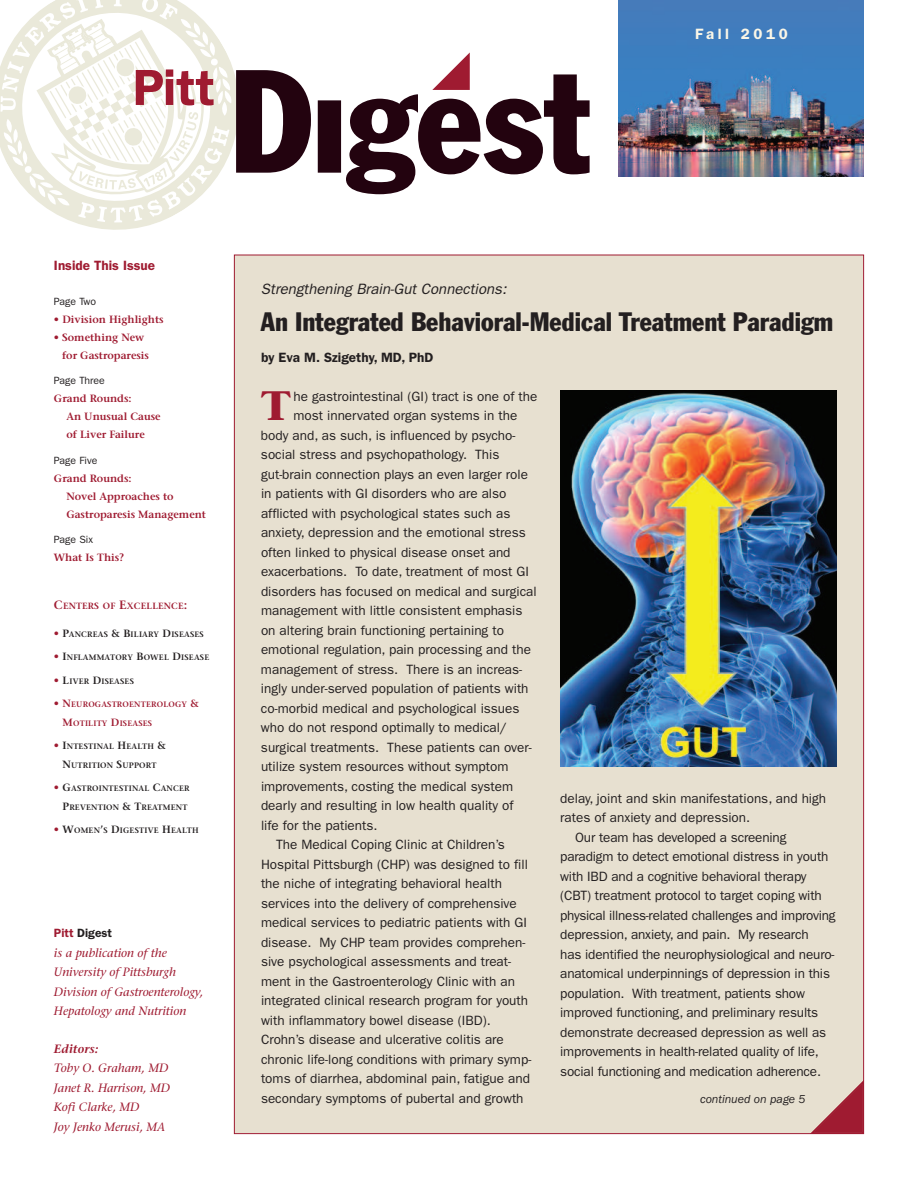
<style>
.page{position:relative;width:918px;height:1188px;background:#fff}
.page>*{position:absolute;margin:0;border:0;box-sizing:border-box;transform-origin:0 0}
.t1{font:condensed 144px "Franklin Gothic";color:#23030f}
.t2{font:600 51px "Franklin Gothic";color:#9f1b31}
.t3{font:700 41.1px "Stone Serif";color:#9f1b31}
.t4{font:condensed 26.25px "Franklin Gothic";color:#231f20}
.t5{font:italic 15px "Franklin Gothic";color:#231f20}
.t6{font:600 15px "Franklin Gothic";letter-spacing:.24em;color:#faf6e7}
.t7{font:13.5px "Franklin Gothic";color:#231f20}
.t8{font:13.5px "Franklin Gothic";letter-spacing:-.02em;color:#231f20}
.t9{font:600 13.5px "Franklin Gothic";color:#231f20}
.t10{font:600 13.5px "Franklin Gothic";color:#9f1b31}
.t11{font:italic 12px/19.5px "Stone Serif";color:#9f1b31}
.t12{font:italic 12px "Franklin Gothic";color:#231f20}
.t13{font:600 12px "Franklin Gothic";color:#231f20}
.t14{font:italic 600 12px "Stone Serif";color:#9f1b31}
.t15{font:600 10.5px/18px "Stone Serif";color:#9f1b31}
.t16{font:10.5px "Franklin Gothic";color:#231f20}
.t17{font:600 9px "Stone Serif";letter-spacing:.015em;color:#9f1b31}
.t18{font:600 7.8px "Stone Serif";letter-spacing:.025em;color:#231f20}
.t19{font:600 7.8px "Stone Serif";letter-spacing:.025em;color:#9f1b31}
.s1{font-size:12px}
.s2{font-size:10.5px;color:#9f1b31}
.s3{font-size:10.5px}
.s4{color:#9f1b31}
</style>
<div class="page">
<div style="left:235px;top:255px;width:628px;height:878px;background:#e7e0d0"></div>
<svg style="left:0;top:0;width:284px;height:261px"></svg>
<img style="left:619px;top:0;width:245px;height:177px">
<svg style="left:432px;top:52px;width:38px;height:38px"></svg>
<svg style="left:810px;top:1080px;width:54px;height:54px"></svg>
<img style="left:560px;top:391px;width:277px;height:375px">
<h2 class="t2" style="left:133px;top:70px;width:84px">Pitt</h2>
<h1 class="t1" style="left:229px;top:70px;width:363px">Digest</h1>
<p class="t6" style="left:695px;top:28px;width:94px">Fall 2010</p>
<p class="t10" style="left:54px;top:261px;width:103px">Inside This Issue</p>
<p class="t16" style="left:54px;top:298px;width:44px">Page Two</p>
<p class="t15" style="left:54px;top:311px;width:111px">• Division Highlights</p>
<p class="t15" style="left:62px;top:329px;width:88px;text-indent:-8px">• Something New for Gastroparesis</p>
<p class="t16" style="left:54px;top:377px;width:52px">Page Three</p>
<p class="t15" style="left:66px;top:391px;width:96px;text-indent:-12px">Grand Rounds:<br>An Unusual Cause of Liver Failure</p>
<p class="t16" style="left:54px;top:457px;width:45px">Page Five</p>
<p class="t15" style="left:66px;top:470px;width:141px;text-indent:-12px">Grand Rounds:<br>Novel Approaches to<br>Gastroparesis Management</p>
<p class="t16" style="left:54px;top:536px;width:40px">Page Six</p>
<p class="t15" style="left:54px;top:550px;width:72px">What Is This?</p>
<p class="t17" style="left:54px;top:603px;width:135px"><span class="s1">C</span>ENTERS OF <span class="s1">E</span>XCELLENCE<span class="s1">:</span></p>
<p class="t18" style="left:54px;top:631px;width:151px"><span class="s2">•</span> <span class="s3">P</span>ANCREAS <span class="s3">&amp; B</span>ILIARY <span class="s3">D</span>ISEASES</p>
<p class="t18" style="left:54px;top:655px;width:157px"><span class="s2">•</span> <span class="s3">I</span>NFLAMMATORY <span class="s3">B</span>OWEL <span class="s3">D</span>ISEASE</p>
<p class="t18" style="left:54px;top:678px;width:81px"><span class="s2">•</span> <span class="s3">L</span>IVER <span class="s3">D</span>ISEASES</p>
<p class="t19" style="left:54px;top:701px;width:146px"><span class="s3">• N</span>EUROGASTROENTEROLOGY <span class="s3">&amp;</span></p>
<p class="t19" style="left:63px;top:720px;width:91px"><span class="s3">M</span>OTILITY <span class="s3">D</span>ISEASES</p>
<p class="t18" style="left:54px;top:743px;width:113px"><span class="s2">•</span> <span class="s3">I</span>NTESTINAL <span class="s3">H</span>EALTH <span class="s3">&amp;</span></p>
<p class="t18" style="left:63px;top:762px;width:95px"><span class="s3">N</span>UTRITION <span class="s3">S</span>UPPORT</p>
<p class="t18" style="left:54px;top:785px;width:137px"><span class="s2">•</span> <span class="s3">G</span>ASTROINTESTINAL <span class="s3">C</span>ANCER</p>
<p class="t18" style="left:63px;top:804px;width:126px"><span class="s3">P</span>REVENTION <span class="s3">&amp; T</span>REATMENT</p>
<p class="t18" style="left:54px;top:827px;width:146px"><span class="s2">•</span> <span class="s3">W</span>OMEN<span class="s3">’</span>S <span class="s3">D</span>IGESTIVE <span class="s3">H</span>EALTH</p>
<p class="t13" style="left:54px;top:929px;width:60px"><span class="s4">Pitt</span> Digest</p>
<p class="t11" style="left:54px;top:944px;width:151px">is a publication of the<br>University of Pittsburgh<br>Division of Gastroenterology,<br>Hepatology and Nutrition</p>
<p class="t14" style="left:54px;top:1044px;width:46px">Editors:</p>
<p class="t11" style="left:54px;top:1060px;width:118px">Toby O. Graham, MD<br>Janet R. Harrison, MD<br>Kofi Clarke, MD<br>Joy Jenko Merusi, MA</p>
<p class="t5" style="left:261px;top:283px;width:247px">Strengthening Brain-Gut Connections:</p>
<h3 class="t4" style="left:261px;top:313px;width:574px">An Integrated Behavioral-Medical Treatment Paradigm</h3>
<p class="t9" style="left:261px;top:353px;width:174px">by Eva M. Szigethy, MD, PhD</p>
<h3 class="t3" style="left:261px;top:390px;width:32px">T</h3>
<p class="t7" style="left:293px;top:392px;width:245px">he gastrointestinal (GI) tract is one of the</p>
<p class="t7" style="left:293px;top:411px;width:225px">most innervated organ systems in the</p>
<p class="t7" style="left:261px;top:431px;width:256px">body and, as such, is influenced by psycho-</p>
<p class="t7" style="left:261px;top:450px;width:240px">social stress and psychopathology. This</p>
<p class="t7" style="left:261px;top:470px;width:269px">gut-brain connection plays an even larger role</p>
<p class="t7" style="left:261px;top:489px;width:247px">in patients with GI disorders who are also</p>
<p class="t7" style="left:261px;top:509px;width:251px">afflicted with psychological states such as</p>
<p class="t7" style="left:261px;top:528px;width:266px">anxiety, depression and the emotional stress</p>
<p class="t7" style="left:261px;top:548px;width:251px">often linked to physical disease onset and</p>
<p class="t7" style="left:261px;top:567px;width:269px">exacerbations. To date, treatment of most GI</p>
<p class="t7" style="left:261px;top:587px;width:277px">disorders has focused on medical and surgical</p>
<p class="t7" style="left:261px;top:606px;width:263px">management with little consistent emphasis</p>
<p class="t7" style="left:261px;top:626px;width:245px">on altering brain functioning pertaining to</p>
<p class="t7" style="left:261px;top:645px;width:272px">emotional regulation, pain processing and the</p>
<p class="t7" style="left:261px;top:665px;width:263px">management of stress. There is an increas-</p>
<p class="t7" style="left:261px;top:684px;width:269px">ingly under-served population of patients with</p>
<p class="t7" style="left:261px;top:704px;width:260px">co-morbid medical and psychological issues</p>
<p class="t7" style="left:261px;top:723px;width:248px">who do not respond optimally to medical/</p>
<p class="t7" style="left:261px;top:743px;width:272px">surgical treatments. These patients can over-</p>
<p class="t7" style="left:261px;top:762px;width:249px">utilize system resources without symptom</p>
<p class="t7" style="left:261px;top:782px;width:254px">improvements, costing the medical system</p>
<p class="t7" style="left:261px;top:801px;width:254px">dearly and resulting in low health quality of</p>
<p class="t7" style="left:261px;top:821px;width:118px">life for the patients.</p>
<p class="t7" style="left:276px;top:840px;width:230px">The Medical Coping Clinic at Children’s</p>
<p class="t7" style="left:261px;top:860px;width:268px">Hospital Pittsburgh (CHP) was designed to fill</p>
<p class="t7" style="left:261px;top:879px;width:242px">the niche of integrating behavioral health</p>
<p class="t7" style="left:261px;top:899px;width:257px">services into the delivery of comprehensive</p>
<p class="t7" style="left:261px;top:918px;width:267px">medical services to pediatric patients with GI</p>
<p class="t7" style="left:261px;top:938px;width:266px">disease. My CHP team provides comprehen-</p>
<p class="t7" style="left:261px;top:957px;width:252px">sive psychological assessments and treat-</p>
<p class="t7" style="left:261px;top:977px;width:255px">ment in the Gastroenterology Clinic with an</p>
<p class="t7" style="left:261px;top:996px;width:269px">integrated clinical research program for youth</p>
<p class="t7" style="left:261px;top:1016px;width:231px">with inflammatory bowel disease (IBD).</p>
<p class="t7" style="left:261px;top:1035px;width:244px">Crohn’s disease and ulcerative colitis are</p>
<p class="t7" style="left:261px;top:1055px;width:272px">chronic life-long conditions with primary symp-</p>
<p class="t7" style="left:261px;top:1074px;width:271px">toms of diarrhea, abdominal pain, fatigue and</p>
<p class="t7" style="left:261px;top:1094px;width:264px">secondary symptoms of pubertal and growth</p>
<p class="t7" style="left:560px;top:793px;width:267px">delay, joint and skin manifestations, and high</p>
<p class="t7" style="left:560px;top:813px;width:192px">rates of anxiety and depression.</p>
<p class="t7" style="left:575px;top:832px;width:213px">Our team has developed a screening</p>
<p class="t7" style="left:560px;top:852px;width:270px">paradigm to detect emotional distress in youth</p>
<p class="t7" style="left:560px;top:871px;width:248px">with IBD and a cognitive behavioral therapy</p>
<p class="t7" style="left:560px;top:891px;width:263px">(CBT) treatment protocol to target coping with</p>
<p class="t8" style="left:560px;top:910px;width:277px">physical illness-related challenges and improving</p>
<p class="t7" style="left:560px;top:930px;width:250px">depression, anxiety, and pain. My research</p>
<p class="t7" style="left:560px;top:949px;width:276px">has identified the neurophysiological and neuro-</p>
<p class="t7" style="left:560px;top:969px;width:271px">anatomical underpinnings of depression in this</p>
<p class="t7" style="left:560px;top:988px;width:246px">population. With treatment, patients show</p>
<p class="t7" style="left:560px;top:1008px;width:260px">improved functioning, and preliminary results</p>
<p class="t7" style="left:560px;top:1027px;width:268px">demonstrate decreased depression as well as</p>
<p class="t7" style="left:560px;top:1047px;width:260px">improvements in health-related quality of life,</p>
<p class="t7" style="left:560px;top:1066px;width:262px">social functioning and medication adherence.</p>
<p class="t12" style="left:700px;top:1095px;width:107px">continued on page 5</p>
</div>
